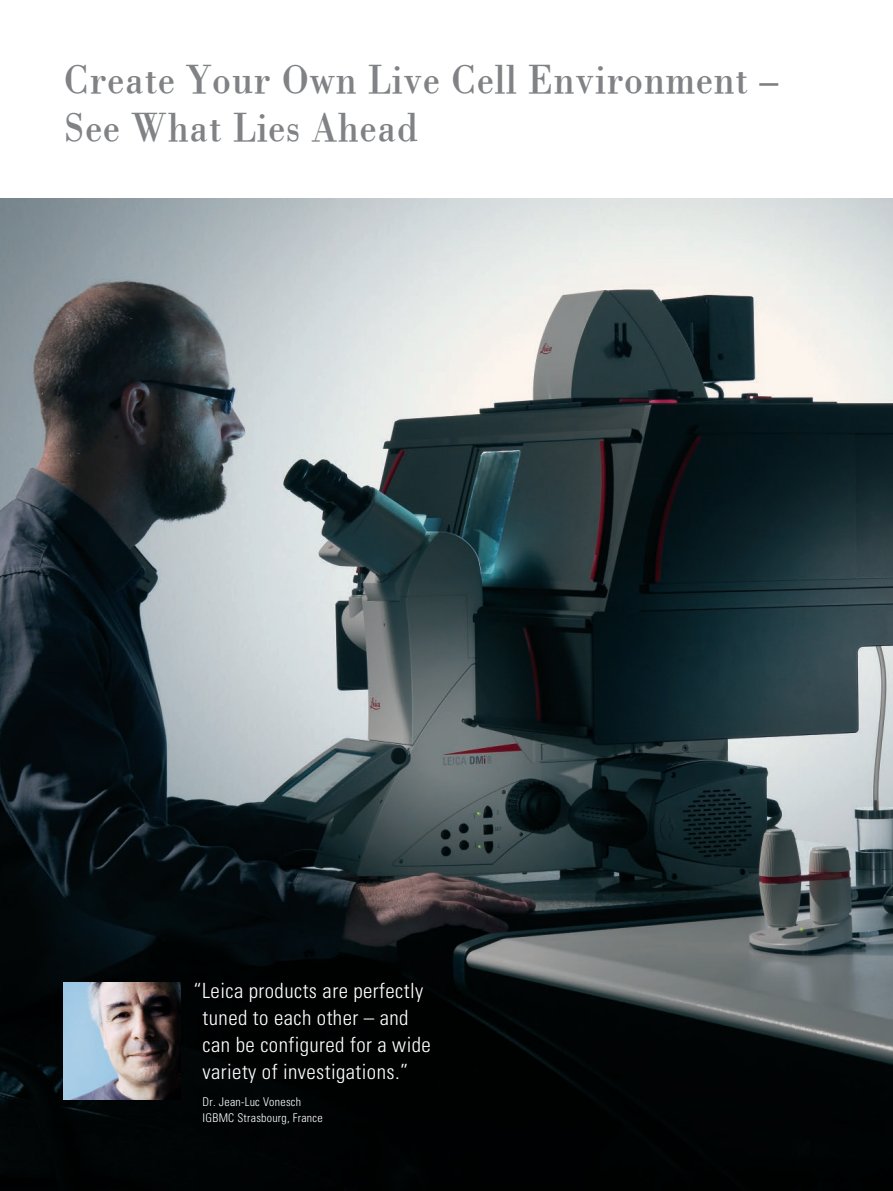
<style>
.page{position:relative;width:893px;height:1191px;background:#fff}
.page>*{position:absolute;margin:0;border:0;box-sizing:border-box;transform-origin:0 0}
.t1{font:42px/48px "Leicana";letter-spacing:.02em;color:#808285}
.t2{font:300 condensed 21px/27px "Univers LT Std";letter-spacing:.02em;color:#fff}
.t3{font:300 condensed 12px/16.5px "Univers LT Std";letter-spacing:.02em;color:#fff}
</style>
<div class="page">
<img style="left:0;top:199px;width:893px;height:992px">
<img style="left:64px;top:982px;width:117px;height:117px">
<h1 class="t1" style="left:64px;top:54px;width:716px">Create Your Own Live Cell Environment –<br>See What Lies Ahead</h1>
<p class="t2" style="left:203px;top:977px;width:230px;text-indent:-9px">“Leica products are perfectly tuned to each other – and can be configured for a wide variety of investigations.”</p>
<p class="t3" style="left:203px;top:1093px;width:122px">Dr. Jean-Luc Vonesch<br>IGBMC Strasbourg, France</p>
</div>
